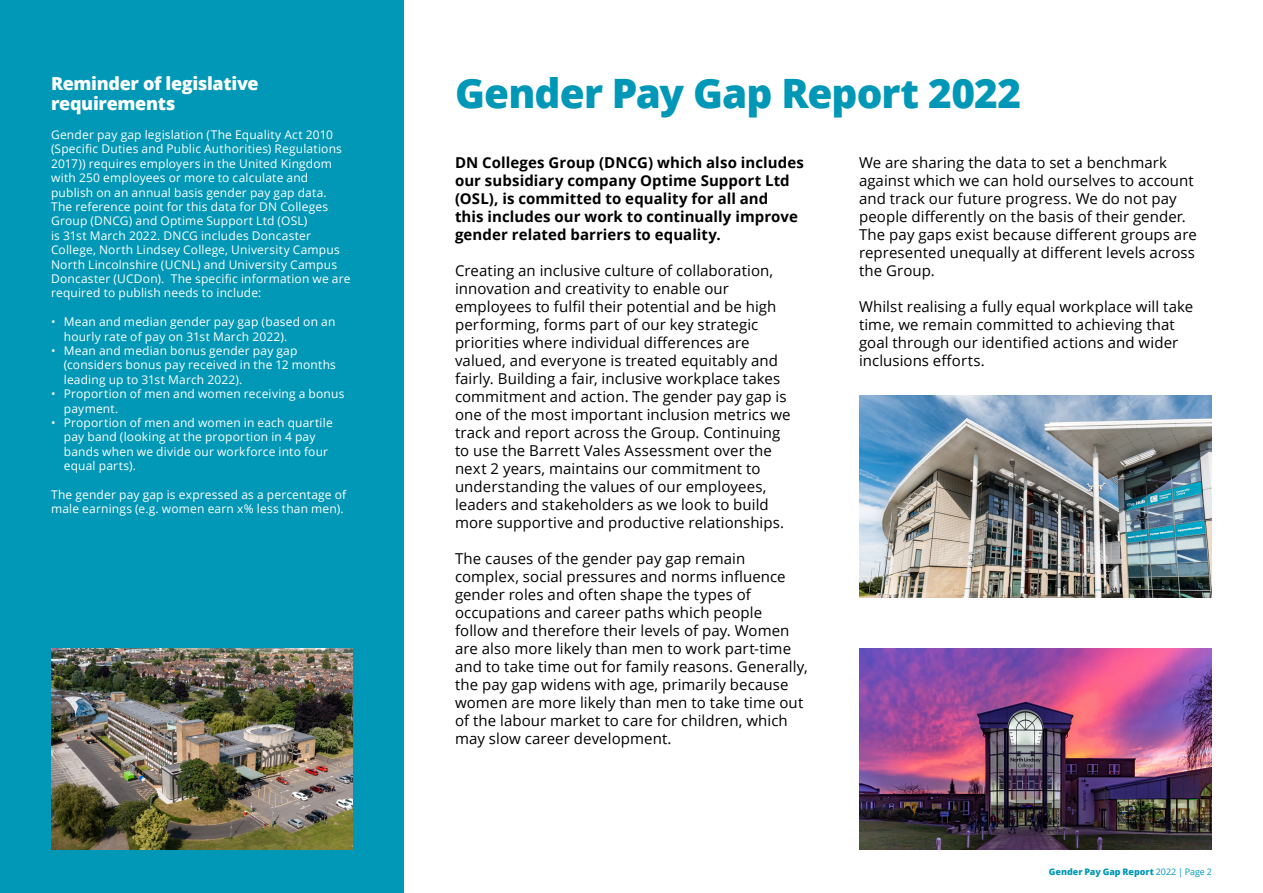
<style>
.page{position:relative;width:1263px;height:893px;background:#fff}
.page>*{position:absolute;margin:0;border:0;box-sizing:border-box;transform-origin:0 0}
.t1{font:800 40.5px "Open Sans";letter-spacing:-.02em;color:#0098b6}
.t2{font:800 18px/19.8px "Open Sans";letter-spacing:-.02em;color:#fff}
.t3{font:15px/18px "Open Sans";letter-spacing:.005em;color:#000}
.t4{font:700 15px/18px "Open Sans";letter-spacing:.005em;color:#000}
.t5{font:12px/14.4px "Open Sans";letter-spacing:.015em;color:#fff}
.t6{font:800 9px "Open Sans";color:#0098b6}
.s1{font-weight:400}
</style>
<div class="page">
<div style="left:0;top:0;width:404px;height:893px;background:#0098b6"></div>
<img style="left:859px;top:396px;width:353px;height:201px">
<img style="left:859px;top:648px;width:353px;height:201px">
<img style="left:51px;top:648px;width:302px;height:201px">
<p class="t2" style="left:51px;top:73px;width:209px">Reminder of legislative requirements</p>
<p class="t5" style="left:51px;top:127px;width:301px">Gender pay gap legislation (The Equality Act 2010 (Specific Duties and Public Authorities) Regulations 2017)) requires employers in the United Kingdom with 250 employees or more to calculate and publish on an annual basis gender pay gap data.<br>The reference point for this data for DN Colleges Group (DNCG) and Optime Support Ltd (OSL)<br>is 31st March 2022. DNCG includes Doncaster College, North Lindsey College, University Campus North Lincolnshire (UCNL) and University Campus Doncaster (UCDon). The specific information we are required to publish needs to include:</p>
<p class="t5" style="left:64px;top:314px;width:273px;text-indent:-13px">• Mean and median gender pay gap (based on an hourly rate of pay on 31st March 2022).</p>
<p class="t5" style="left:64px;top:343px;width:274px;text-indent:-13px">• Mean and median bonus gender pay gap (considers bonus pay received in the 12 months leading up to 31st March 2022).</p>
<p class="t5" style="left:64px;top:386px;width:282px;text-indent:-13px">• Proportion of men and women receiving a bonus payment.</p>
<p class="t5" style="left:64px;top:415px;width:270px;text-indent:-13px">• Proportion of men and women in each quartile pay band (looking at the proportion in 4 pay bands when we divide our workforce into four equal parts).</p>
<p class="t5" style="left:51px;top:487px;width:297px">The gender pay gap is expressed as a percentage of male earnings (e.g. women earn x% less than men).</p>
<h1 class="t1" style="left:455px;top:62px;width:568px">Gender Pay Gap Report 2022</h1>
<p class="t4" style="left:455px;top:153px;width:350px">DN Colleges Group (DNCG) which also includes our subsidiary company Optime Support Ltd (OSL), is committed to equality for all and<br>this includes our work to continually improve gender related barriers to equality.</p>
<p class="t3" style="left:455px;top:261px;width:337px">Creating an inclusive culture of collaboration, innovation and creativity to enable our employees to fulfil their potential and be high performing, forms part of our key strategic priorities where individual differences are valued, and everyone is treated equitably and fairly. Building a fair, inclusive workplace takes commitment and action. The gender pay gap is one of the most important inclusion metrics we track and report across the Group. Continuing to use the Barrett Vales Assessment over the next 2 years, maintains our commitment to understanding the values of our employees, leaders and stakeholders as we look to build more supportive and productive relationships.</p>
<p class="t3" style="left:455px;top:549px;width:354px">The causes of the gender pay gap remain complex, social pressures and norms influence gender roles and often shape the types of occupations and career paths which people follow and therefore their levels of pay. Women are also more likely than men to work part-time and to take time out for family reasons. Generally, the pay gap widens with age, primarily because women are more likely than men to take time out of the labour market to care for children, which may slow career development.</p>
<p class="t3" style="left:859px;top:153px;width:339px">We are sharing the data to set a benchmark against which we can hold ourselves to account and track our future progress. We do not pay people differently on the basis of their gender.<br>The pay gaps exist because different groups are represented unequally at different levels across the Group.</p>
<p class="t3" style="left:859px;top:297px;width:336px">Whilst realising a fully equal workplace will take time, we remain committed to achieving that goal through our identified actions and wider inclusions efforts.</p>
<p class="t6" style="left:1049px;top:865px;width:165px">Gender Pay Gap Report <span class="s1">2022 | Page 2</span></p>
</div>
